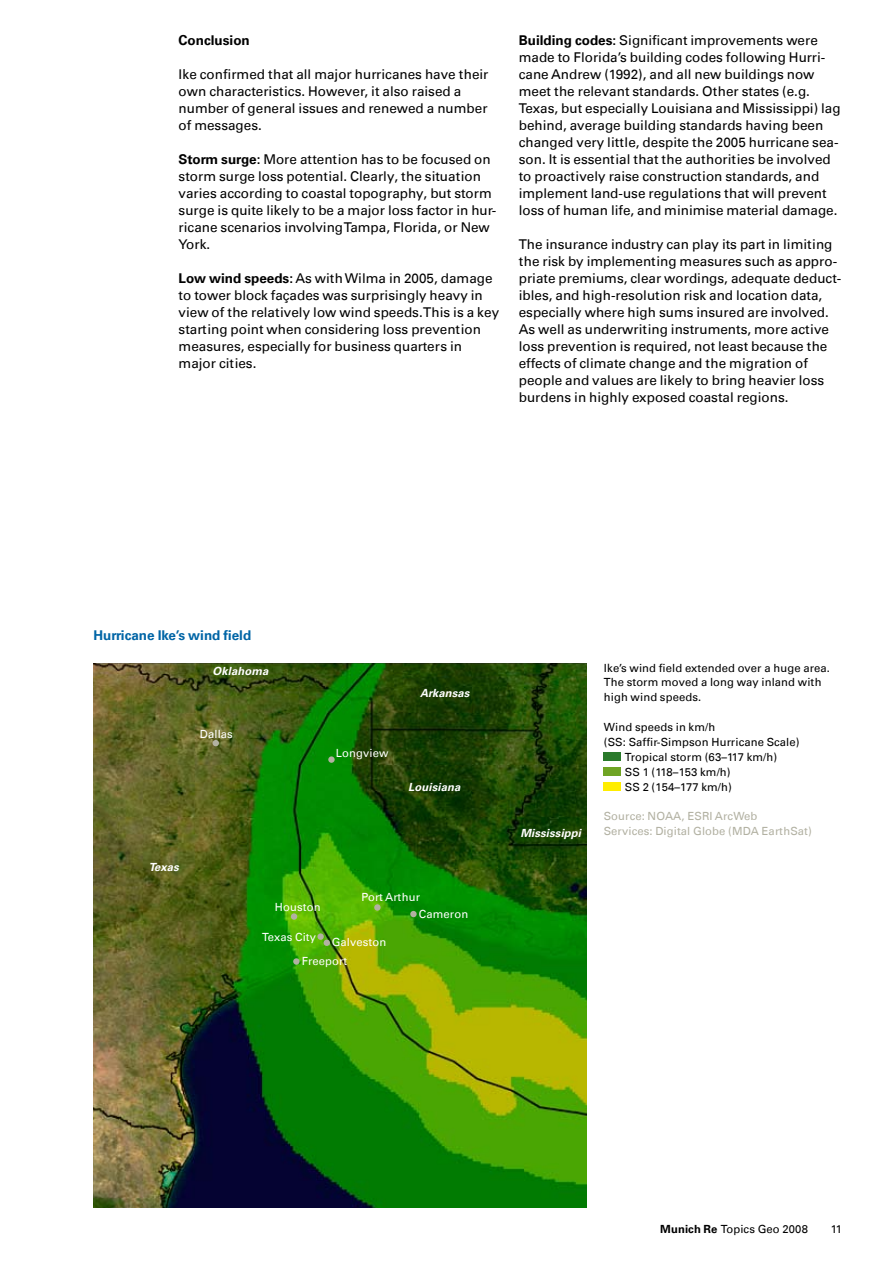
<style>
.page{position:relative;width:893px;height:1263px;background:#fff}
.page>*{position:absolute;margin:0;border:0;box-sizing:border-box;transform-origin:0 0}
.t1{font:13.5px/17px "Univers Com 55 Roman";color:#000}
.t2{font:700 13.5px "Univers Com 65";color:#0065a6}
.t3{font:700 13.5px "Univers Com 65";color:#000}
.t4{font:11.25px/14.9px "Univers Com 55 Roman";letter-spacing:.01em;color:#000}
.t5{font:11.25px/17px "Univers Com 55 Roman";letter-spacing:.01em;color:#fff}
.t6{font:11.25px/14.9px "Univers Com 55 Roman";letter-spacing:.01em;color:#b2b1a2}
.t7{font:italic 700 11.25px "Univers Com 65";letter-spacing:.01em;color:#fff}
.s1{font-family:"Univers Com 65";font-weight:700}
</style>
<div class="page">
<img style="left:94px;top:663px;width:493px;height:545px">
<div style="left:604px;top:752px;width:17px;height:9px;background:#2a7a2b"></div>
<div style="left:604px;top:767px;width:17px;height:9px;background:#6fa424"></div>
<div style="left:604px;top:782px;width:17px;height:9px;background:#ffed00"></div>
<div style="left:410px;top:911px;width:7px;height:6px;background:#b2b1a2;border-radius:50%"></div>
<svg style="left:374px;top:904px;width:7px;height:7px"></svg>
<div style="left:317px;top:933px;width:7px;height:7px;background:#b2b1a2;border-radius:50%"></div>
<div style="left:324px;top:939px;width:6px;height:7px;background:#b2b1a2;border-radius:50%"></div>
<svg style="left:293px;top:958px;width:7px;height:7px"></svg>
<div style="left:291px;top:913px;width:6px;height:7px;background:#b2b1a2;border-radius:50%"></div>
<svg style="left:328px;top:756px;width:7px;height:7px"></svg>
<svg style="left:213px;top:740px;width:6px;height:6px"></svg>
<p class="t3" style="left:179px;top:32px;width:73px">Conclusion</p>
<p class="t1" style="left:179px;top:67px;width:311px">Ike confirmed that all major hurricanes have their own characteristics. However, it also raised a number of general issues and renewed a number of messages.</p>
<p class="t1" style="left:179px;top:150px;width:319px"><span class="s1">Storm surge:</span> More attention has to be focused on storm surge loss potential. Clearly, the situation varies according to coastal topography, but storm surge is quite likely to be a major loss factor in hur&shy;ricane scenarios involving Tampa, Florida, or New York.</p>
<p class="t1" style="left:179px;top:270px;width:322px"><span class="s1">Low wind speeds:</span> As with Wilma in 2005, damage to tower block façades was surprisingly heavy in view of the relatively low wind speeds. This is a key starting point when considering loss prevention measures, especially for business quarters in major cities.</p>
<p class="t1" style="left:519px;top:33px;width:323px"><span class="s1">Building codes:</span> Significant improvements were made to Florida’s building codes following Hurri&shy;cane Andrew (1992), and all new buildings now meet the relevant standards. Other states (e.g.<br>Texas, but especially Louisiana and Mississippi) lag behind, average building standards having been changed very little, despite the 2005 hurricane sea&shy;son. It is essential that the authorities be involved to proactively raise construction standards, and implement land-use regulations that will prevent loss of human life, and minimise material damage.</p>
<p class="t1" style="left:519px;top:236px;width:324px">The insurance industry can play its part in limiting the risk by implementing measures such as appro&shy;priate premiums, clear wordings, adequate deduct&shy;ibles, and high-resolution risk and location data, especially where high sums insured are involved.<br>As well as underwriting instruments, more active loss prevention is required, not least because the effects of climate change and the migration of people and values are likely to bring heavier loss burdens in highly exposed coastal regions.</p>
<p class="t2" style="left:94px;top:627px;width:159px">Hurricane Ike’s wind field</p>
<p class="t7" style="left:213px;top:665px;width:57px">Oklahoma</p>
<p class="t5" style="left:200px;top:725px;width:35px">Dallas</p>
<p class="t5" style="left:336px;top:744px;width:54px">Longview</p>
<p class="t7" style="left:420px;top:686px;width:51px">Arkansas</p>
<p class="t7" style="left:408px;top:780px;width:54px">Louisiana</p>
<p class="t7" style="left:149px;top:860px;width:32px">Texas</p>
<p class="t5" style="left:419px;top:889px;width:51px;text-indent:-57px">Port Arthur<br>Cameron</p>
<p class="t5" style="left:275px;top:898px;width:47px">Houston</p>
<p class="t5" style="left:262px;top:928px;width:55px">Texas City</p>
<p class="t5" style="left:302px;top:933px;width:86px;line-height:18.8px;text-indent:30px">Galveston<br>Freeport</p>
<p class="t7" style="left:520px;top:827px;width:62px">Mississippi</p>
<p class="t4" style="left:604px;top:662px;width:228px">Ike’s wind field extended over a huge area.<br>The storm moved a long way inland with high wind speeds.</p>
<p class="t4" style="left:604px;top:720px;width:113px">Wind speeds in km/h</p>
<p class="t4" style="left:604px;top:736px;width:197px">(SS: Saffir-Simpson Hurricane Scale)</p>
<p class="t4" style="left:625px;top:751px;width:154px">Tropical storm (63–117 km/h)</p>
<p class="t4" style="left:625px;top:766px;width:107px">SS 1 (118–153 km/h)</p>
<p class="t4" style="left:625px;top:781px;width:108px">SS 2 (154–177 km/h)</p>
<p class="t6" style="left:604px;top:810px;width:209px">Source: NOAA, ESRI ArcWeb<br>Services: Digital Globe (MDA EarthSat)</p>
<p class="t4" style="left:660px;top:1221px;width:149px"><span class="s1">Munich Re</span> Topics Geo 2008</p>
<p class="t4" style="left:831px;top:1221px;width:13px">11</p>
</div>
